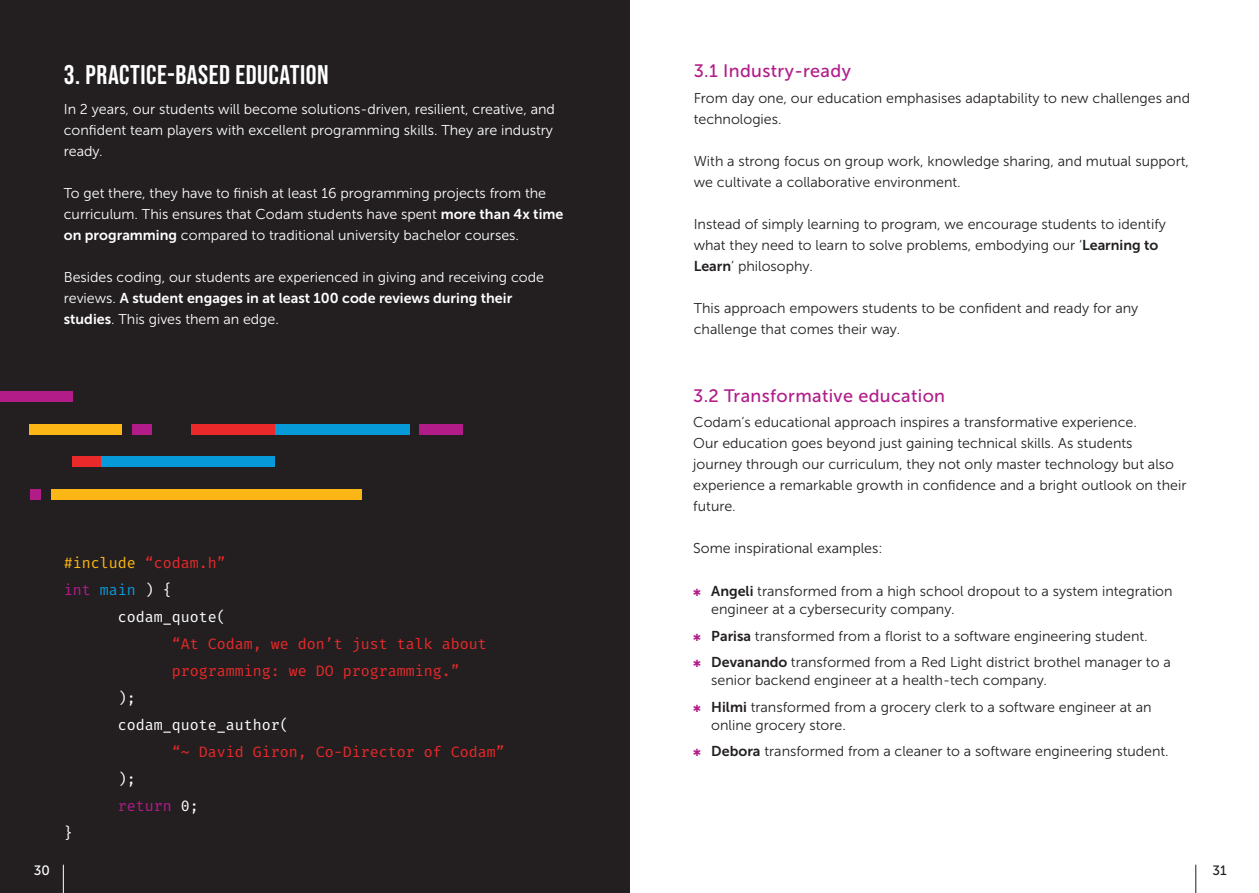
<style>
.page{position:relative;width:1259px;height:893px;background:#fff}
.page>*{position:absolute;margin:0;border:0;box-sizing:border-box;transform-origin:0 0}
.Chapter_title{font:27px "Bebas Neue";letter-spacing:.02em;color:#fff}
.Subtitle{font:18px "Museo Sans 500";letter-spacing:.02em;color:#b11c89}
.Quote{font:15px "Fira Mono";color:#e9292a}
.Quote-2{font:15px "Fira Mono";color:#fff}
.Quote-3{font:15px "Fira Mono";color:#069ad9}
.Quote-4{font:15px "Fira Mono";color:#b11c89}
.Body_text{font:14.25px/21px "Museo Sans 300";color:#231f20}
.Body_text-2{font:14.25px/21px "Museo Sans 300";color:#fff}
.t1{font:13.5px "Museo Sans 500";color:#fff}
.t2{font:13.5px "Museo Sans 500";color:#231f20}
.s1{font-family:"Museo Sans 700"}
.s2{color:#fcb615}
.s3{color:#b11c89}
.s4{color:#231f20}
.s5{color:#fff}
</style>
<div class="page">
<svg style="left:1195px;top:865px;width:1px;height:28px"></svg>
<div style="left:0;top:0;width:629px;height:893px;background:#231f20"></div>
<svg style="left:63px;top:865px;width:1px;height:28px"></svg>
<div style="left:51px;top:489px;width:311px;height:11px;background:#fcb615"></div>
<div style="left:0;top:392px;width:73px;height:10px;background:#b11c89"></div>
<div style="left:73px;top:456px;width:29px;height:11px;background:#e9292a"></div>
<div style="left:102px;top:456px;width:173px;height:11px;background:#069ad9"></div>
<div style="left:133px;top:424px;width:19px;height:11px;background:#b11c89"></div>
<div style="left:192px;top:424px;width:83px;height:11px;background:#e9292a"></div>
<div style="left:275px;top:424px;width:134px;height:11px;background:#069ad9"></div>
<div style="left:420px;top:424px;width:43px;height:11px;background:#b11c89"></div>
<div style="left:30px;top:489px;width:10px;height:11px;background:#b11c89"></div>
<div style="left:30px;top:424px;width:92px;height:11px;background:#fcb615"></div>
<p class="Chapter_title" style="left:64px;top:59px;width:266px">3. PRACTICE-BASED EDUCATION</p>
<p class="Body_text-2" style="left:64px;top:98px;width:493px">In 2 years, our students will become solutions-driven, resilient, creative, and confident team players with excellent programming skills. They are industry ready.</p>
<p class="Body_text-2" style="left:64px;top:182px;width:501px">To get there, they have to finish at least 16 programming projects from the curriculum. This ensures that Codam students have spent <span class="s1">more than 4x time on programming</span> compared to traditional university bachelor courses.</p>
<p class="Body_text-2" style="left:64px;top:266px;width:482px">Besides coding, our students are experienced in giving and receiving code reviews. <span class="s1">A student engages in at least 100 code reviews during their studies</span>. This gives them an edge.</p>
<p class="Quote" style="left:64px;top:552px;width:163px"><span class="s2">#include</span> “codam.h”</p>
<p class="Quote-3" style="left:64px;top:579px;width:109px"><span class="s3">int</span> main<span class="s4">(</span><span class="s5">) {</span></p>
<p class="Quote-2" style="left:118px;top:606px;width:109px">codam_quote(</p>
<p class="Quote" style="left:172px;top:633px;width:317px">“At Codam, we don’t just talk about</p>
<p class="Quote" style="left:172px;top:660px;width:290px">programming: we DO programming.”</p>
<p class="Quote-2" style="left:118px;top:687px;width:19px">);</p>
<p class="Quote-2" style="left:118px;top:714px;width:173px">codam_quote_author(</p>
<p class="Quote" style="left:172px;top:741px;width:335px">“~ David Giron, Co-Director of Codam”</p>
<p class="Quote-2" style="left:118px;top:768px;width:19px">);</p>
<p class="Quote-4" style="left:118px;top:795px;width:82px">return <span class="s5">0;</span></p>
<p class="Quote-2" style="left:64px;top:822px;width:10px">}</p>
<p class="Subtitle" style="left:693px;top:61px;width:159px">3.1 Industry-ready</p>
<p class="Body_text" style="left:693px;top:87px;width:498px">From day one, our education emphasises adaptability to new challenges and technologies.</p>
<p class="Body_text" style="left:693px;top:150px;width:497px">With a strong focus on group work, knowledge sharing, and mutual support, we cultivate a collaborative environment.</p>
<p class="Body_text" style="left:693px;top:213px;width:474px">Instead of simply learning to program, we encourage students to identify what they need to learn to solve problems, embodying our ‘<span class="s1">Learning to<br>Learn</span>’ philosophy.</p>
<p class="Body_text" style="left:693px;top:297px;width:446px">This approach empowers students to be confident and ready for any challenge that comes their way.</p>
<p class="Subtitle" style="left:693px;top:386px;width:253px">3.2 Transformative education</p>
<p class="Body_text" style="left:693px;top:412px;width:445px">Codam’s educational approach inspires a transformative experience.</p>
<p class="Body_text" style="left:693px;top:433px;width:494px">Our education goes beyond just gaining technical skills. As students<br>journey through our curriculum, they not only master technology but also experience a remarkable growth in confidence and a bright outlook on their future.</p>
<p class="Body_text" style="left:693px;top:538px;width:191px">Some inspirational examples:</p>
<p class="Body_text" style="left:711px;top:582px;width:463px;line-height:18px;text-indent:-18px"><span class="s3">✱</span> <span class="s1">Angeli</span> transformed from a high school dropout to a system integration engineer at a cybersecurity company.</p>
<p class="Body_text" style="left:693px;top:625px;width:456px"><span class="s3">✱</span> <span class="s1">Parisa</span> transformed from a florist to a software engineering student.</p>
<p class="Body_text" style="left:711px;top:653px;width:461px;line-height:18px;text-indent:-18px"><span class="s3">✱</span> <span class="s1">Devanando</span> transformed from a Red Light district brothel manager to a senior backend engineer at a health-tech company.</p>
<p class="Body_text" style="left:711px;top:698px;width:442px;line-height:18px;text-indent:-18px"><span class="s3">✱</span> <span class="s1">Hilmi</span> transformed from a grocery clerk to a software engineer at an online grocery store.</p>
<p class="Body_text" style="left:693px;top:741px;width:477px"><span class="s3">✱</span> <span class="s1">Debora</span> transformed from a cleaner to a software engineering student.</p>
<p class="t1" style="left:34px;top:863px;width:18px">30</p>
<p class="t2" style="left:1212px;top:863px;width:16px">31</p>
</div>
